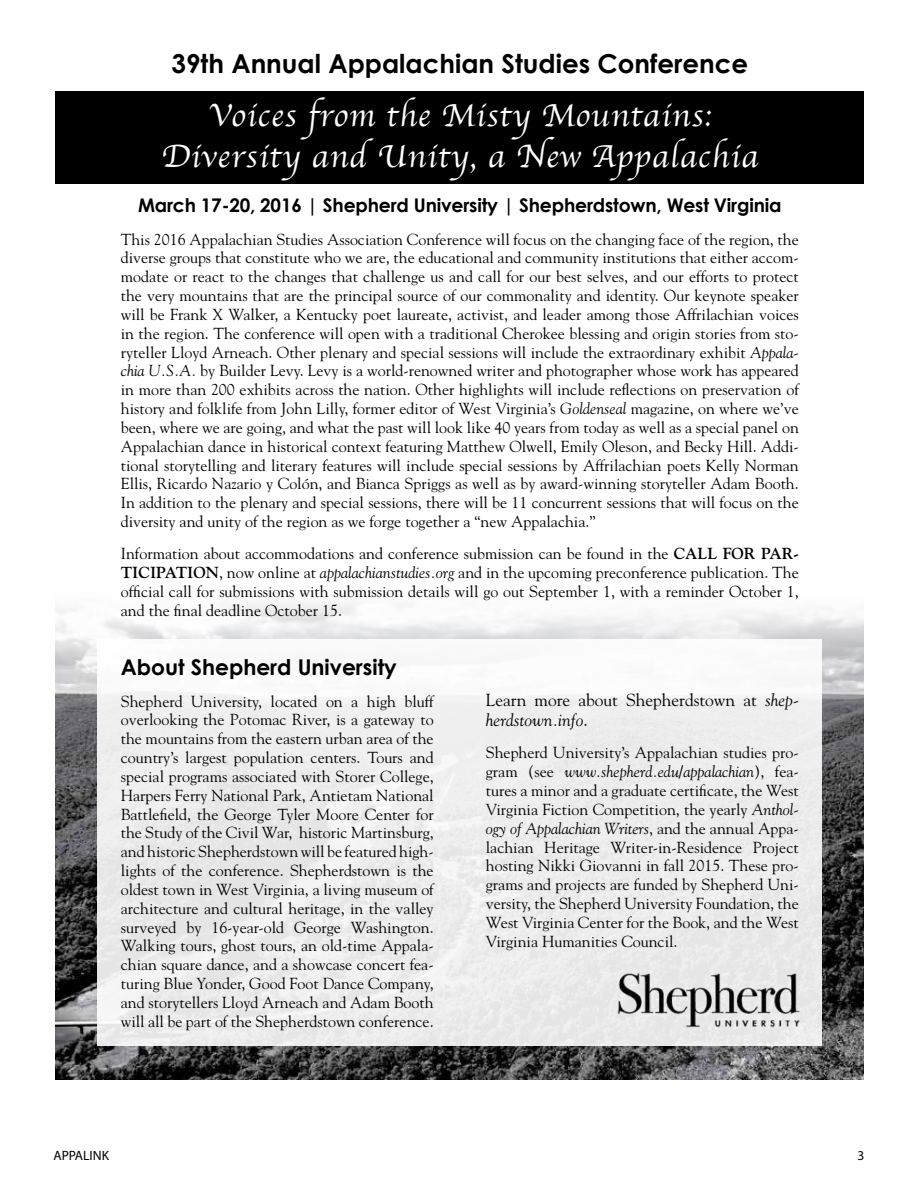
<style>
.page{position:relative;width:918px;height:1188px;background:#fff}
.page>*{position:absolute;margin:0;border:0;box-sizing:border-box;transform-origin:0 0}
.t1{font:33.3px/40.5px "Apple Chancery";letter-spacing:.03em;color:#fff;text-align:center}
.t2{font:700 26.1px "Century Gothic";color:#000}
.t3{font:700 21.75px "Century Gothic";color:#000}
.t4{font:700 18.9px "Century Gothic";letter-spacing:-.01em;color:#000}
.t5{font:17.4px/20.9px "Goudy";color:#000}
.t6{font:15.9px/18.9px "Goudy";color:#000;text-align:justify}
.t7{font:13.5px "Myriad Pro";color:#000}
.s1{font-style:italic}
.s2{font-weight:700}
</style>
<div class="page">
<img style="left:56px;top:603px;width:808px;height:476px">
<div style="left:98px;top:639px;width:724px;height:407px;background:linear-gradient(to right,#eee,#efefef)"></div>
<div style="left:56px;top:91px;width:808px;height:93px;background:#000"></div>
<img style="left:609px;top:958px;width:196px;height:73px">
<h2 class="t2" style="left:171px;top:47px;width:578px">39th Annual Appalachian Studies Conference</h2>
<h1 class="t1" style="left:161px;top:95px;width:598px">Voices from the Misty Mountains:<br>Diversity and Unity, a New Appalachia</h1>
<p class="t4" style="left:138px;top:193px;width:645px">March 17-20, 2016 | Shepherd University | Shepherdstown, West Virginia</p>
<p class="t6" style="left:121px;top:229px;width:680px">This 2016 Appalachian Studies Association Conference will focus on the changing face of the region, the diverse groups that constitute who we are, the educational and community institutions that either accom&shy;modate or react to the changes that challenge us and call for our best selves, and our efforts to protect the very mountains that are the principal source of our commonality and identity. Our keynote speaker will be Frank X Walker, a Kentucky poet laureate, activist, and leader among those Affrilachian voices in the region. The conference will open with a traditional Cherokee blessing and origin stories from sto&shy;ryteller Lloyd Arneach. Other plenary and special sessions will include the extraordinary exhibit <span class="s1">Appala&shy;chia U.S.A.</span> by Builder Levy. Levy is a world-renowned writer and photographer whose work has appeared in more than 200 exhibits across the nation. Other highlights will include reflections on preservation of history and folklife from John Lilly, former editor of West Virginia’s <span class="s1">Goldenseal</span> magazine, on where we’ve been, where we are going, and what the past will look like 40 years from today as well as a special panel on Appalachian dance in historical context featuring Matthew Olwell, Emily Oleson, and Becky Hill. Addi&shy;tional storytelling and literary features will include special sessions by Affrilachian poets Kelly Norman Ellis, Ricardo Nazario y Colón, and Bianca Spriggs as well as by award-winning storyteller Adam Booth.<br>In addition to the plenary and special sessions, there will be 11 concurrent sessions that will focus on the diversity and unity of the region as we forge together a “new Appalachia.”</p>
<p class="t6" style="left:121px;top:544px;width:680px">Information about accommodations and conference submission can be found in the <span class="s2">CALL FOR PAR-TICIPATION</span>, now online at <span class="s1">appalachianstudies.org</span> and in the upcoming preconference publication. The official call for submissions with submission details will go out September 1, with a reminder October 1, and the final deadline October 15.</p>
<h3 class="t3" style="left:121px;top:653px;width:277px">About Shepherd University</h3>
<p class="t6" style="left:121px;top:691px;width:314px">Shepherd University, located on a high bluff overlooking the Potomac River, is a gateway to the mountains from the eastern urban area of the country’s largest population centers. Tours and special programs associated with Storer College, Harpers Ferry National Park, Antietam National Battlefield, the George Tyler Moore Center for the Study of the Civil War, historic Martinsburg, and historic Shepherdstown will be featured high&shy;lights of the conference. Shepherdstown is the oldest town in West Virginia, a living museum of architecture and cultural heritage, in the valley surveyed by 16-year-old George Washington.<br>Walking tours, ghost tours, an old-time Appala&shy;chian square dance, and a showcase concert fea&shy;turing Blue Yonder, Good Foot Dance Company, and storytellers Lloyd Arneach and Adam Booth will all be part of the Shepherdstown conference.</p>
<p class="t5" style="left:486px;top:689px;width:314px">Learn more about Shepherdstown at <span class="s1">shep&shy;herdstown.info</span>.</p>
<p class="t6" style="left:486px;top:743px;width:314px">Shepherd University’s Appalachian studies pro&shy;gram (see <span class="s1">www.shepherd.edu/appalachian</span>), fea&shy;tures a minor and a graduate certificate, the West Virginia Fiction Competition, the yearly <span class="s1">Anthol&shy;ogy of Appalachian Writers</span>, and the annual Appa&shy;lachian Heritage Writer-in-Residence Project hosting Nikki Giovanni in fall 2015. These pro&shy;grams and projects are funded by Shepherd Uni&shy;versity, the Shepherd University Foundation, the West Virginia Center for the Book, and the West Virginia Humanities Council.</p>
<p class="t7" style="left:53px;top:1147px;width:57px">APPALINK</p>
<p class="t7" style="left:858px;top:1147px;width:8px">3</p>
</div>
